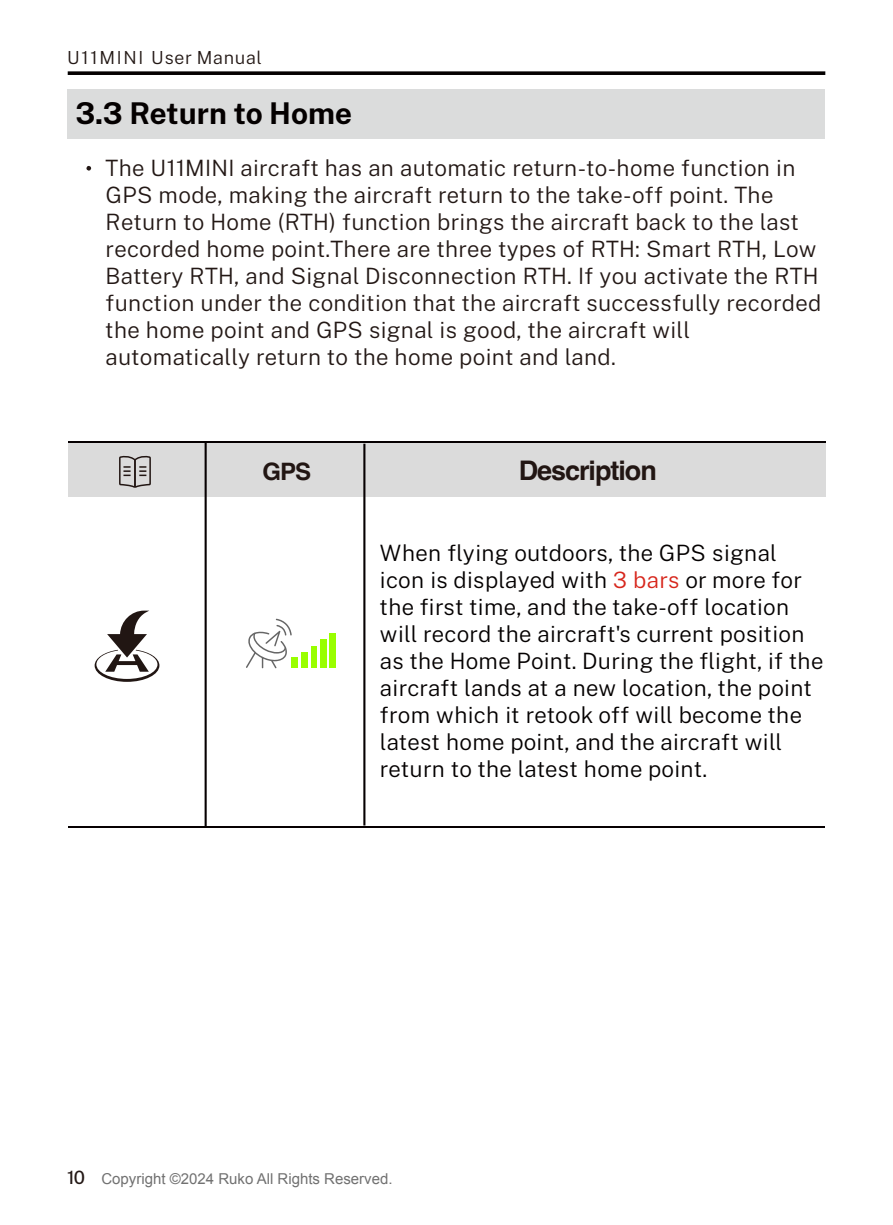
<style>
.page{position:relative;width:893px;height:1225px;background:#fff}
.page>*{position:absolute;margin:0;border:0;box-sizing:border-box;transform-origin:0 0}
.t1{font:700 30px "Public Sans";color:#040000}
.t2{font:700 27px "Helvetica";letter-spacing:-.04em;color:#221613}
.t3{font:700 24px "Helvetica";color:#221613}
.t4{font:300 22.5px/27px "Public Sans";letter-spacing:.015em;color:#231815}
.t5{font:300 22.5px/27px "Public Sans";letter-spacing:.015em;color:#040000}
.t6{font:300 18px "Public Sans";letter-spacing:.04em;color:#231815}
.t7{font:15px "Arial";color:#717171}
.s1{color:#d7261c}
.s2{font-family:"Public Sans";font-weight:500;font-size:18.3px;color:#231815}
</style>
<div class="page">
<svg style="left:68px;top:71px;width:757px;height:4px;background:#1c1919"></svg>
<div style="left:68px;top:89px;width:757px;height:49px;background:#dbdcdc"></div>
<svg style="left:86px;top:166px;width:5px;height:5px"></svg>
<hr style="left:68px;top:442px;width:757px;height:1px;background:#060001">
<div style="left:68px;top:443px;width:757px;height:54px;background:#dbdbdb"></div>
<hr style="left:69px;top:826px;width:756px;height:2px;background:#060001">
<hr style="left:205px;top:442px;width:2px;height:384px;background:#060001">
<hr style="left:363px;top:444px;width:2px;height:381px;background:#060001">
<svg style="left:119px;top:455px;width:32px;height:33px"></svg>
<svg style="left:95px;top:610px;width:64px;height:72px"></svg>
<div style="left:292px;top:658px;width:6px;height:10px;background:#9f0"></div>
<div style="left:301px;top:652px;width:6px;height:16px;background:#9f0"></div>
<div style="left:311px;top:646px;width:5px;height:22px;background:#9f0"></div>
<div style="left:320px;top:639px;width:7px;height:29px;background:#9f0"></div>
<div style="left:329px;top:633px;width:7px;height:35px;background:#9f0"></div>
<svg style="left:246px;top:618px;width:46px;height:50px"></svg>
<p class="t6" style="left:67px;top:44px;width:196px">U11MINI User Manual</p>
<h1 class="t1" style="left:76px;top:90px;width:278px">3.3 Return to Home</h1>
<p class="t4" style="left:106px;top:153px;width:717px">The U11MINI aircraft has an automatic return-to-home function in GPS mode, making the aircraft return to the take-off point. The Return to Home (RTH) function brings the aircraft back to the last recorded home point.There are three types of RTH: Smart RTH, Low Battery RTH, and Signal Disconnection RTH. If you activate the RTH function under the condition that the aircraft successfully recorded the home point and GPS signal is good, the aircraft will automatically return to the home point and land.</p>
<p class="t3" style="left:262px;top:457px;width:50px">GPS</p>
<p class="t2" style="left:519px;top:454px;width:139px">Description</p>
<p class="t5" style="left:380px;top:538px;width:445px">When flying outdoors, the GPS signal icon is displayed with <span class="s1">3 bars</span> or more for the first time, and the take-off location will record the aircraft's current position as the Home Point. During the flight, if the aircraft lands at a new location, the point from which it retook off will become the latest home point, and the aircraft will return to the latest home point.</p>
<p class="t7" style="left:67px;top:1168px;width:327px"><span class="s2">10</span> Copyright ©2024 Ruko All Rights Reserved.</p>
</div>
